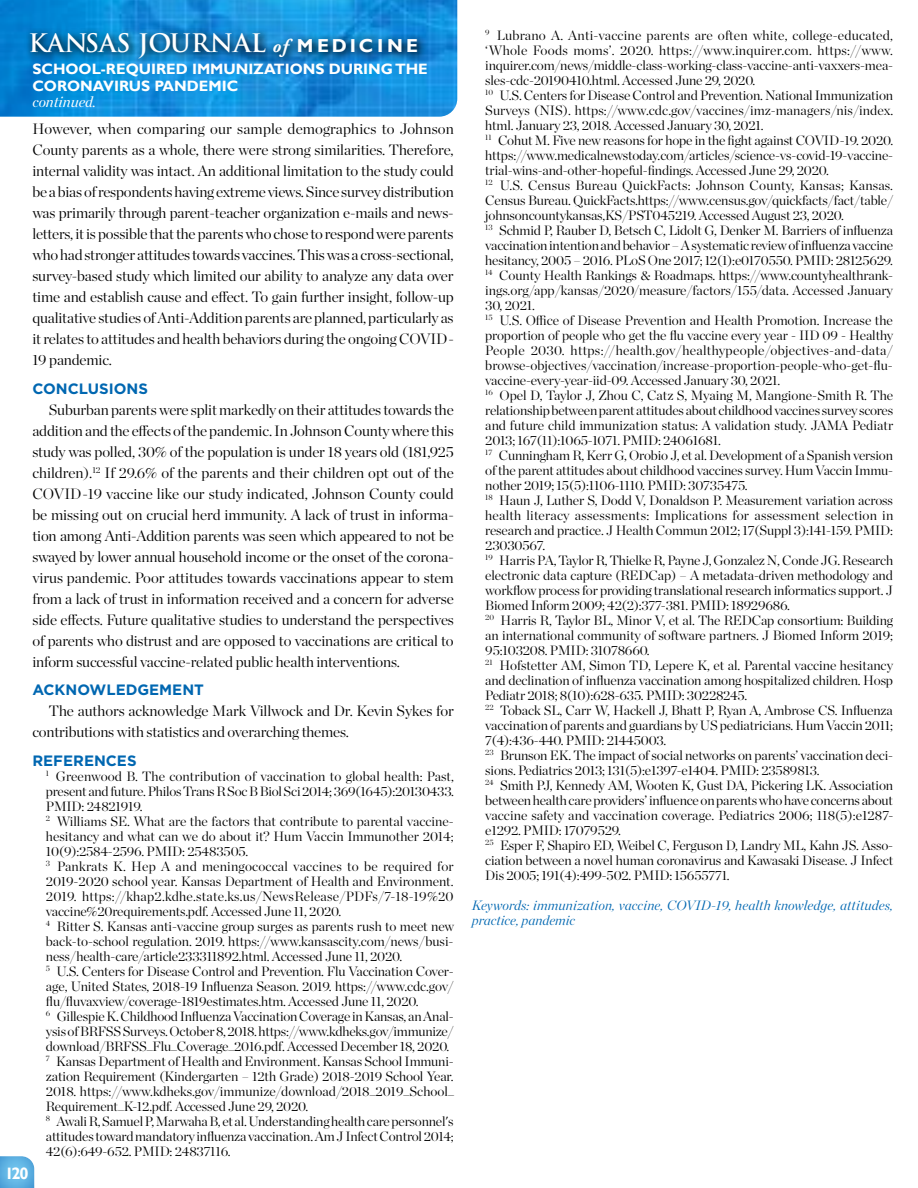
<style>
.page{position:relative;width:918px;height:1188px;background:#fff}
.page>*{position:absolute;margin:0;border:0;box-sizing:border-box;transform-origin:0 0}
.t1{font:700 24.9px "Trajan Pro";color:#fff}
.t2{font:700 16.5px "Gill Sans";color:#fff}
.t3{font:300 15px/21px "Chronicle Display";letter-spacing:-.01em;color:#000;text-align:justify}
.t4{font:700 15px/16.5px "Gill Sans";color:#fff}
.t5{font:700 15px "Gotham";color:#0067b1}
.t6{font:italic 15px "Chronicle Display";color:#fff}
.t7{font:300 13.5px/15px "Chronicle Display";letter-spacing:-.01em;color:#000}
.t8{font:italic 300 13.5px/15px "Chronicle Display";letter-spacing:.01em;color:#0067b1}
.s1{font-family:"Adobe Garamond Pro";font-style:italic;font-size:18.75px}
.s2{font-family:"Gill Sans";font-size:18.75px}
</style>
<div class="page">
<img style="left:0;top:0;width:457px;height:117px">
<svg style="left:24px;top:28px;width:404px;height:40px;background:#0f77b8"></svg>
<svg style="left:0;top:1156px;width:35px;height:32px"></svg>
<h1 class="t1" style="left:28px;top:28px;width:391px">KANSAS JOURNAL <span class="s1">of</span> <span class="s2">M EDIC I N E</span></h1>
<p class="t4" style="left:32px;top:61px;width:397px">SCHOOL-REQUIRED IMMUNIZATIONS DURING THE<br>CORONAVIRUS PANDEMIC</p>
<p class="t6" style="left:32px;top:90px;width:65px">continued.</p>
<p class="t3" style="left:32px;top:117px;width:423px">However, when comparing our sample demographics to Johnson County parents as a whole, there were strong similarities. Therefore, internal validity was intact. An additional limitation to the study could be a bias of respondents having extreme views. Since survey distribution was primarily through parent-teacher organization e-mails and news&shy;letters, it is possible that the parents who chose to respond were parents who had stronger attitudes towards vaccines. This was a cross-sectional, survey-based study which limited our ability to analyze any data over time and establish cause and effect. To gain further insight, follow-up qualitative studies of Anti-Addition parents are planned, particularly as it relates to attitudes and health behaviors during the ongoing COVID-19 pandemic.</p>
<p class="t5" style="left:32px;top:378px;width:117px">CONCLUSIONS</p>
<p class="t3" style="left:32px;top:398px;width:423px;text-indent:17px">Suburban parents were split markedly on their attitudes towards the addition and the effects of the pandemic. In Johnson County where this study was polled, 30% of the population is under 18 years old (181,925 children).<sup>12</sup> If 29.6% of the parents and their children opt out of the COVID-19 vaccine like our study indicated, Johnson County could be missing out on crucial herd immunity. A lack of trust in informa&shy;tion among Anti-Addition parents was seen which appeared to not be swayed by lower annual household income or the onset of the corona&shy;virus pandemic. Poor attitudes towards vaccinations appear to stem from a lack of trust in information received and a concern for adverse side effects. Future qualitative studies to understand the perspectives of parents who distrust and are opposed to vaccinations are critical to inform successful vaccine-related public health interventions.</p>
<p class="t5" style="left:32px;top:680px;width:173px">ACKNOWLEDGEMENT</p>
<p class="t3" style="left:32px;top:699px;width:423px;text-indent:16px">The authors acknowledge Mark Villwock and Dr. Kevin Sykes for contributions with statistics and overarching themes.</p>
<p class="t5" style="left:32px;top:750px;width:106px">REFERENCES</p>
<p class="t7" style="left:46px;top:767px;width:410px"><sup>1</sup> Greenwood B. The contribution of vaccination to global health: Past, present and future. Philos Trans R Soc B Biol Sci 2014; 369(1645):20130433.<br>PMID: 24821919.<br><sup>2</sup> Williams SE. What are the factors that contribute to parental vaccine&shy;hesitancy and what can we do about it? Hum Vaccin Immunother 2014; 10(9):2584-2596. PMID: 25483505.<br><sup>3</sup> Pankrats K. Hep A and meningococcal vaccines to be required for 2019-2020 school year. Kansas Department of Health and Environment.<br>2019. https://khap2.kdhe.state.ks.us/NewsRelease/PDFs/7-18-19%20 vaccine%20requirements.pdf. Accessed June 11, 2020.<br><sup>4</sup> Ritter S. Kansas anti-vaccine group surges as parents rush to meet new back-to-school regulation. 2019. https://www.kansascity.com/news/busi&shy;ness/health-care/article233311892.html. Accessed June 11, 2020.<br><sup>5</sup> U.S. Centers for Disease Control and Prevention. Flu Vaccination Cover&shy;age, United States, 2018-19 Influenza Season. 2019. https://www.cdc.gov/ flu/fluvaxview/coverage-1819estimates.htm. Accessed June 11, 2020.<br><sup>6</sup> Gillespie K. Childhood Influenza Vaccination Coverage in Kansas, an Anal&shy;ysis of BRFSS Surveys. October 8, 2018. https://www.kdheks.gov/immunize/ download/BRFSS_Flu_Coverage_2016.pdf. Accessed December 18, 2020.<br><sup>7</sup> Kansas Department of Health and Environment. Kansas School Immuni&shy;zation Requirement (Kindergarten – 12th Grade) 2018-2019 School Year.<br>2018. https://www.kdheks.gov/immunize/download/2018_2019_School_ Requirement_K-12.pdf. Accessed June 29, 2020.<br><sup>8</sup> Awali R, Samuel P, Marwaha B, et al. Understanding health care personnel's attitudes toward mandatory influenza vaccination. Am J Infect Control 2014; 42(6):649-652. PMID: 24837116.</p>
<p class="t2" style="left:5px;top:1163px;width:25px">120</p>
<p class="t7" style="left:485px;top:27px;width:410px"><sup>9</sup> Lubrano A. Anti-vaccine parents are often white, college-educated, ‘Whole Foods moms’. 2020. https://www.inquirer.com. https://www. inquirer.com/news/middle-class-working-class-vaccine-anti-vaxxers-mea&shy;sles-cdc-20190410.html. Accessed June 29, 2020.<br><sup>10</sup> U.S. Centers for Disease Control and Prevention. National Immunization Surveys (NIS). https://www.cdc.gov/vaccines/imz-managers/nis/index. html. January 23, 2018. Accessed January 30, 2021.<br><sup>11</sup> Cohut M. Five new reasons for hope in the fight against COVID-19. 2020. https://www.medicalnewstoday.com/articles/science-vs-covid-19-vaccine&shy;trial-wins-and-other-hopeful-findings. Accessed June 29, 2020.<br><sup>12</sup> U.S. Census Bureau QuickFacts: Johnson County, Kansas; Kansas.<br>Census Bureau. QuickFacts.https://www.census.gov/quickfacts/fact/table/ johnsoncountykansas,KS/PST045219. Accessed August 23, 2020.<br><sup>13</sup> Schmid P, Rauber D, Betsch C, Lidolt G, Denker M. Barriers of influenza vaccination intention and behavior – A systematic review of influenza vaccine hesitancy, 2005 – 2016. PLoS One 2017; 12(1):e0170550. PMID: 28125629.<br><sup>14</sup> County Health Rankings &amp; Roadmaps. https://www.countyhealthrank&shy;ings.org/app/kansas/2020/measure/factors/155/data. Accessed January 30, 2021.<br><sup>15</sup> U.S. Office of Disease Prevention and Health Promotion. Increase the proportion of people who get the flu vaccine every year - IID 09 - Healthy People 2030. https://health.gov/healthypeople/objectives-and-data/ browse-objectives/vaccination/increase-proportion-people-who-get-flu&shy;vaccine-every-year-iid-09. Accessed January 30, 2021.<br><sup>16</sup> Opel D, Taylor J, Zhou C, Catz S, Myaing M, Mangione-Smith R. The relationship between parent attitudes about childhood vaccines survey scores and future child immunization status: A validation study. JAMA Pediatr 2013; 167(11):1065-1071. PMID: 24061681.<br><sup>17</sup> Cunningham R, Kerr G, Orobio J, et al. Development of a Spanish version of the parent attitudes about childhood vaccines survey. Hum Vaccin Immu&shy;nother 2019; 15(5):1106-1110. PMID: 30735475.<br><sup>18</sup> Haun J, Luther S, Dodd V, Donaldson P. Measurement variation across health literacy assessments: Implications for assessment selection in research and practice. J Health Commun 2012; 17(Suppl 3):141-159. PMID:<br>23030567.<br><sup>19</sup> Harris PA, Taylor R, Thielke R, Payne J, Gonzalez N, Conde JG. Research electronic data capture (REDCap) – A metadata-driven methodology and workflow process for providing translational research informatics support. J Biomed Inform 2009; 42(2):377-381. PMID: 18929686.<br><sup>20</sup> Harris R, Taylor BL, Minor V, et al. The REDCap consortium: Building an international community of software partners. J Biomed Inform 2019; 95:103208. PMID: 31078660.<br><sup>21</sup> Hofstetter AM, Simon TD, Lepere K, et al. Parental vaccine hesitancy and declination of influenza vaccination among hospitalized children. Hosp Pediatr 2018; 8(10):628-635. PMID: 30228245.<br><sup>22</sup> Toback SL, Carr W, Hackell J, Bhatt P, Ryan A, Ambrose CS. Influenza vaccination of parents and guardians by US pediatricians. Hum Vaccin 2011; 7(4):436-440. PMID: 21445003.<br><sup>23</sup> Brunson EK. The impact of social networks on parents’ vaccination deci&shy;sions. Pediatrics 2013; 131(5):e1397-e1404. PMID: 23589813.<br><sup>24</sup> Smith PJ, Kennedy AM, Wooten K, Gust DA, Pickering LK. Association between health care providers’ influence on parents who have concerns about vaccine safety and vaccination coverage. Pediatrics 2006; 118(5):e1287- e1292. PMID: 17079529.<br><sup>25</sup> Esper F, Shapiro ED, Weibel C, Ferguson D, Landry ML, Kahn JS. Asso&shy;ciation between a novel human coronavirus and Kawasaki Disease. J Infect Dis 2005; 191(4):499-502. PMID: 15655771.</p>
<p class="t8" style="left:472px;top:897px;width:423px">Keywords: immunization, vaccine, COVID-19, health knowledge, attitudes, practice, pandemic</p>
</div>
